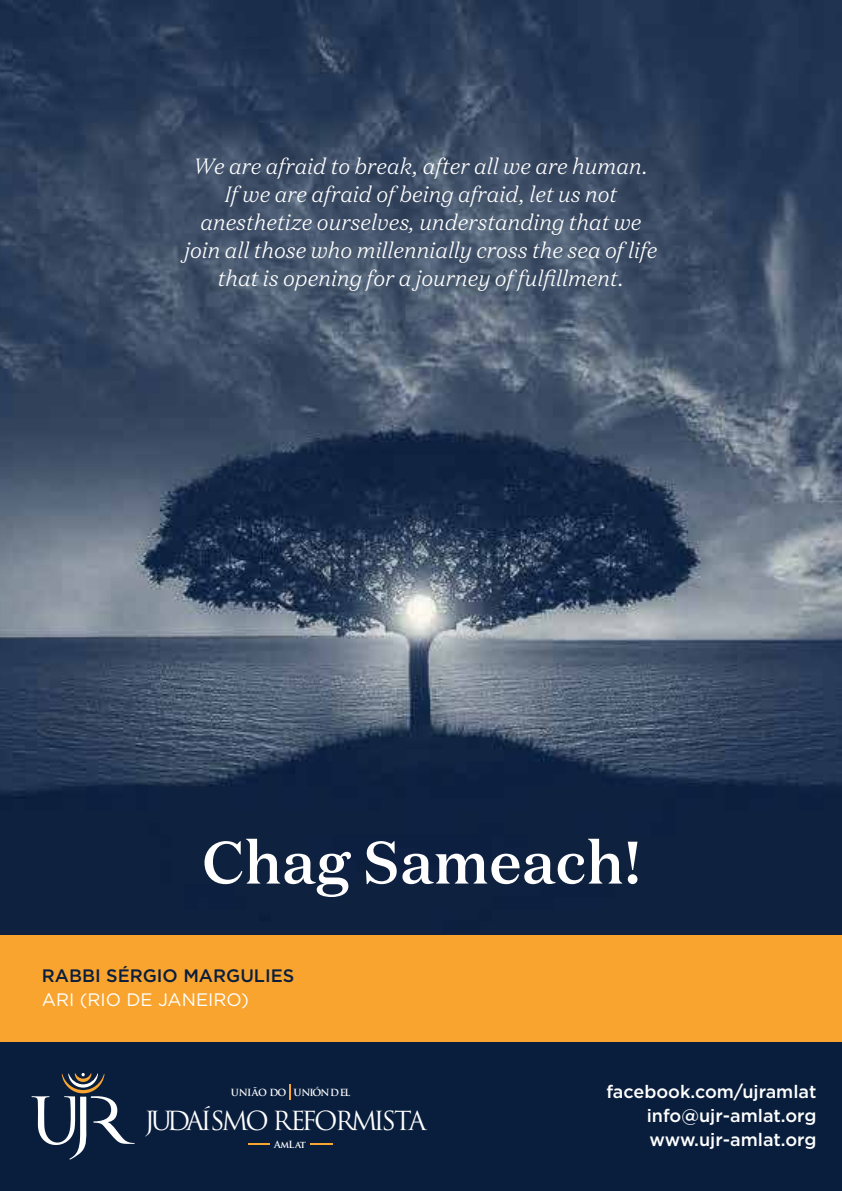
<style>
.page{position:relative;width:842px;height:1191px;background:#fff}
.page>*{position:absolute;margin:0;border:0;box-sizing:border-box;transform-origin:0 0}
.t1{font:500 59.8px "Domaine Text";color:#fff}
.t2{font:25.6px "Trajan Pro";letter-spacing:-.13em;color:#fff}
.t3{font:italic 300 22px/28px "Domaine Text";color:#fff;text-align:center}
.t4{font:500 18px/24px "Gotham";color:#fff;text-align:justify}
.t5{font:500 18px "Gotham";color:#0a1e3d}
.t6{font:18px "Gotham";color:#fff}
.t7{font:700 9.6px "Trajan Pro";letter-spacing:-.09em;color:#fff}
</style>
<div class="page">
<img style="left:0;top:0;width:842px;height:934px">
<div style="left:0;top:1041px;width:842px;height:150px;background:#091e3d"></div>
<svg style="left:32px;top:1073px;width:103px;height:86px"></svg>
<svg style="left:289px;top:1084px;width:2px;height:16px"></svg>
<svg style="left:248px;top:1143px;width:22px;height:1px"></svg>
<svg style="left:310px;top:1143px;width:22px;height:1px"></svg>
<div style="left:0;top:934px;width:842px;height:107px;background:#f9a42e"></div>
<p class="t3" style="left:184px;top:152px;width:474px">We are afraid to break, after all we are human.<br>If we are afraid of being afraid, let us not anesthetize ourselves, understanding that we join all those who millennially cross the sea of life that is opening for a journey of fulfillment.</p>
<h1 class="t1" style="left:202px;top:824px;width:441px">Chag Sameach!</h1>
<p class="t5" style="left:42px;top:963px;width:254px">RABBI SÉRGIO MARGULIES</p>
<p class="t6" style="left:42px;top:987px;width:209px">ARI (RIO DE JANEIRO)</p>
<p class="t7" style="left:231px;top:1087px;width:121px">UNIÃO DO UNIÓN DEL</p>
<p class="t2" style="left:145px;top:1104px;width:283px">JUDAÍSMO REFORMISTA</p>
<p class="t7" style="left:274px;top:1138px;width:33px">AmLat</p>
<p class="t4" style="left:647px;top:1079px;width:171px;text-indent:-40px">facebook.com/ujramlat info@ujr-amlat.org www.ujr-amlat.org</p>
</div>
